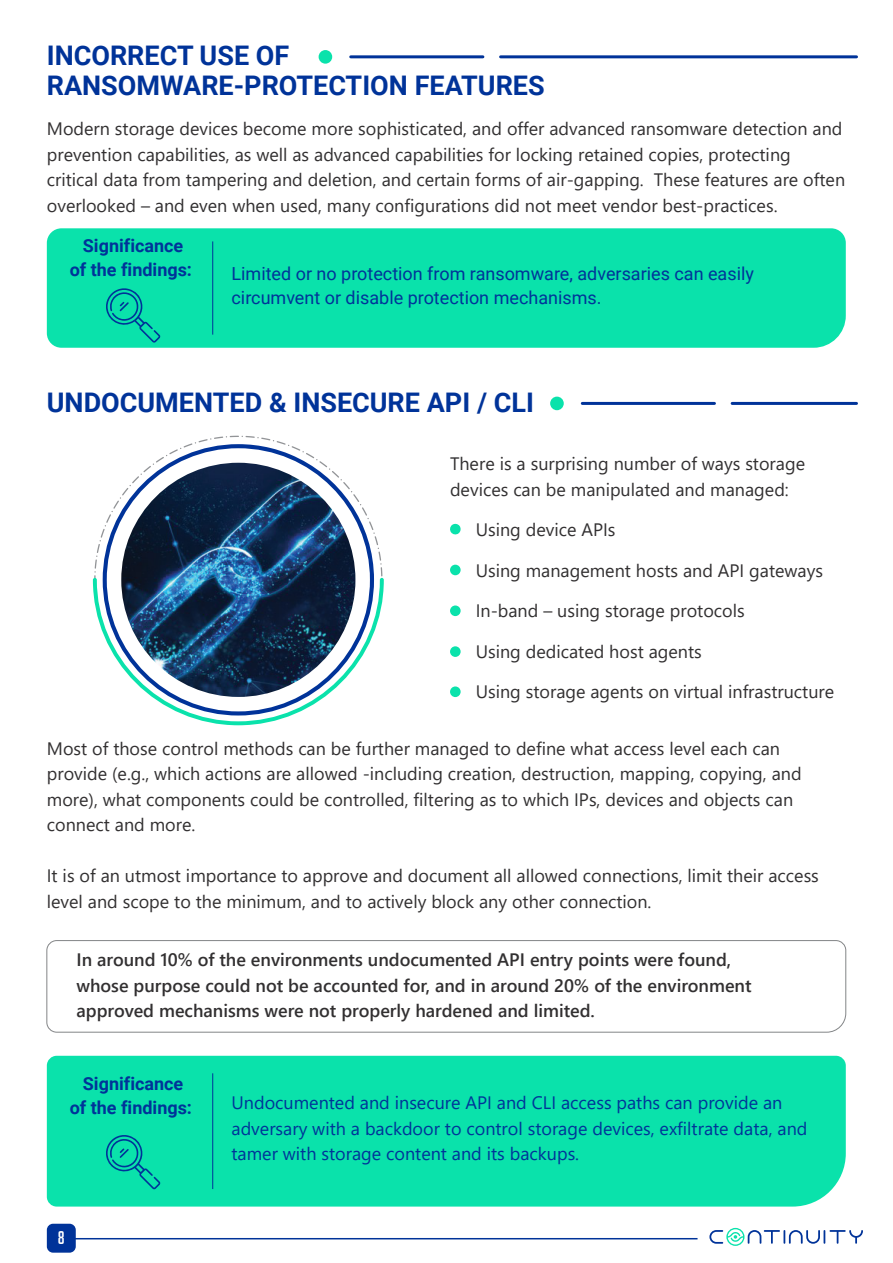
<style>
.page{position:relative;width:893px;height:1263px;background:#fff}
.page>*{position:absolute;margin:0;border:0;box-sizing:border-box;transform-origin:0 0}
.t1{font:700 27px/29.4px "Roboto";color:#039}
.t2{font:18px/25.5px "Segoe UI";color:#323031}
.t3{font:600 18px/25.5px "Segoe UI";color:#323031}
.t4{font:18px/25.5px "Segoe UI";color:#039}
.t5{font:18px/24px "Roboto";color:#039}
.t6{font:700 18px/24px "Roboto";color:#039;text-align:center}
.t7{font:18px "Big Noodle Titling";color:#fff}
</style>
<div class="page">
<svg style="left:46px;top:940px;width:800px;height:93px"></svg>
<div style="left:47px;top:1056px;width:799px;height:150px;background:#0ae2ab"></div>
<svg style="left:106px;top:1135px;width:55px;height:54px;background:#08c7a8"></svg>
<hr style="left:212px;top:1073px;width:1px;height:116px;background:#039">
<div style="left:47px;top:228px;width:799px;height:120px;background:#0ae2ab"></div>
<svg style="left:106px;top:288px;width:55px;height:55px;background:#08c8a8"></svg>
<hr style="left:212px;top:241px;width:1px;height:94px;background:#039">
<div style="left:47px;top:1224px;width:29px;height:29px;background:#039;border-radius:6px"></div>
<hr style="left:70px;top:1238px;width:627px;height:1px;background:#039">
<svg style="left:93px;top:436px;width:291px;height:289px"></svg>
<svg style="left:104px;top:446px;width:269px;height:268px"></svg>
<img style="left:121px;top:463px;width:234px;height:234px;border-radius:117px">
<svg style="left:709px;top:1228px;width:154px;height:18px"></svg>
<div style="left:319px;top:50px;width:13px;height:14px;background:#0ae2ab;border-radius:50%"></div>
<hr style="left:351px;top:55px;width:132px;height:3px;background:#039">
<hr style="left:501px;top:55px;width:355px;height:3px;background:#039">
<div style="left:550px;top:397px;width:14px;height:13px;background:#0ae2ab;border-radius:50%"></div>
<hr style="left:582px;top:402px;width:132px;height:3px;background:#039">
<hr style="left:732px;top:402px;width:124px;height:3px;background:#039">
<svg style="left:450px;top:523px;width:11px;height:12px"></svg>
<div style="left:450px;top:565px;width:11px;height:10px;background:#0ae2ab;border-radius:50%"></div>
<div style="left:450px;top:605px;width:11px;height:11px;background:#0ae2ab;border-radius:50%"></div>
<div style="left:450px;top:646px;width:11px;height:11px;background:#0ae2ab;border-radius:50%"></div>
<div style="left:450px;top:686px;width:11px;height:11px;background:#0ae2ab;border-radius:50%"></div>
<h1 class="t1" style="left:47px;top:40px;width:499px">INCORRECT USE OF<br>RANSOMWARE-PROTECTION FEATURES</h1>
<p class="t2" style="left:47px;top:115px;width:800px">Modern storage devices become more sophisticated, and offer advanced ransomware detection and prevention capabilities, as well as advanced capabilities for locking retained copies, protecting critical data from tampering and deletion, and certain forms of air-gapping. These features are often overlooked – and even when used, many configurations did not meet vendor best-practices.</p>
<p class="t6" style="left:70px;top:233px;width:124px">Significance<br>of the findings:</p>
<p class="t5" style="left:232px;top:261px;width:524px">Limited or no protection from ransomware, adversaries can easily circumvent or disable protection mechanisms.</p>
<h1 class="t1" style="left:47px;top:387px;width:489px">UNDOCUMENTED &amp; INSECURE API / CLI</h1>
<p class="t2" style="left:450px;top:449px;width:357px">There is a surprising number of ways storage devices can be manipulated and managed:</p>
<p class="t2" style="left:476px;top:515px;width:141px">Using device APIs</p>
<p class="t2" style="left:476px;top:556px;width:349px">Using management hosts and API gateways</p>
<p class="t2" style="left:476px;top:596px;width:271px">In-band – using storage protocols</p>
<p class="t2" style="left:476px;top:637px;width:228px">Using dedicated host agents</p>
<p class="t2" style="left:476px;top:677px;width:360px">Using storage agents on virtual infrastructure</p>
<p class="t2" style="left:47px;top:734px;width:756px">Most of those control methods can be further managed to define what access level each can provide (e.g., which actions are allowed -including creation, destruction, mapping, copying, and more), what components could be controlled, filtering as to which IPs, devices and objects can connect and more.</p>
<p class="t2" style="left:47px;top:862px;width:774px">It is of an utmost importance to approve and document all allowed connections, limit their access level and scope to the minimum, and to actively block any other connection.</p>
<p class="t3" style="left:76px;top:946px;width:677px">In around 10% of the environments undocumented API entry points were found, whose purpose could not be accounted for, and in around 20% of the environment approved mechanisms were not properly hardened and limited.</p>
<p class="t6" style="left:70px;top:1071px;width:124px">Significance<br>of the findings:</p>
<p class="t7" style="left:58px;top:1228px;width:8px">8</p>
<p class="t4" style="left:232px;top:1088px;width:577px">Undocumented and insecure API and CLI access paths can provide an adversary with a backdoor to control storage devices, exfiltrate data, and tamer with storage content and its backups.</p>
</div>
